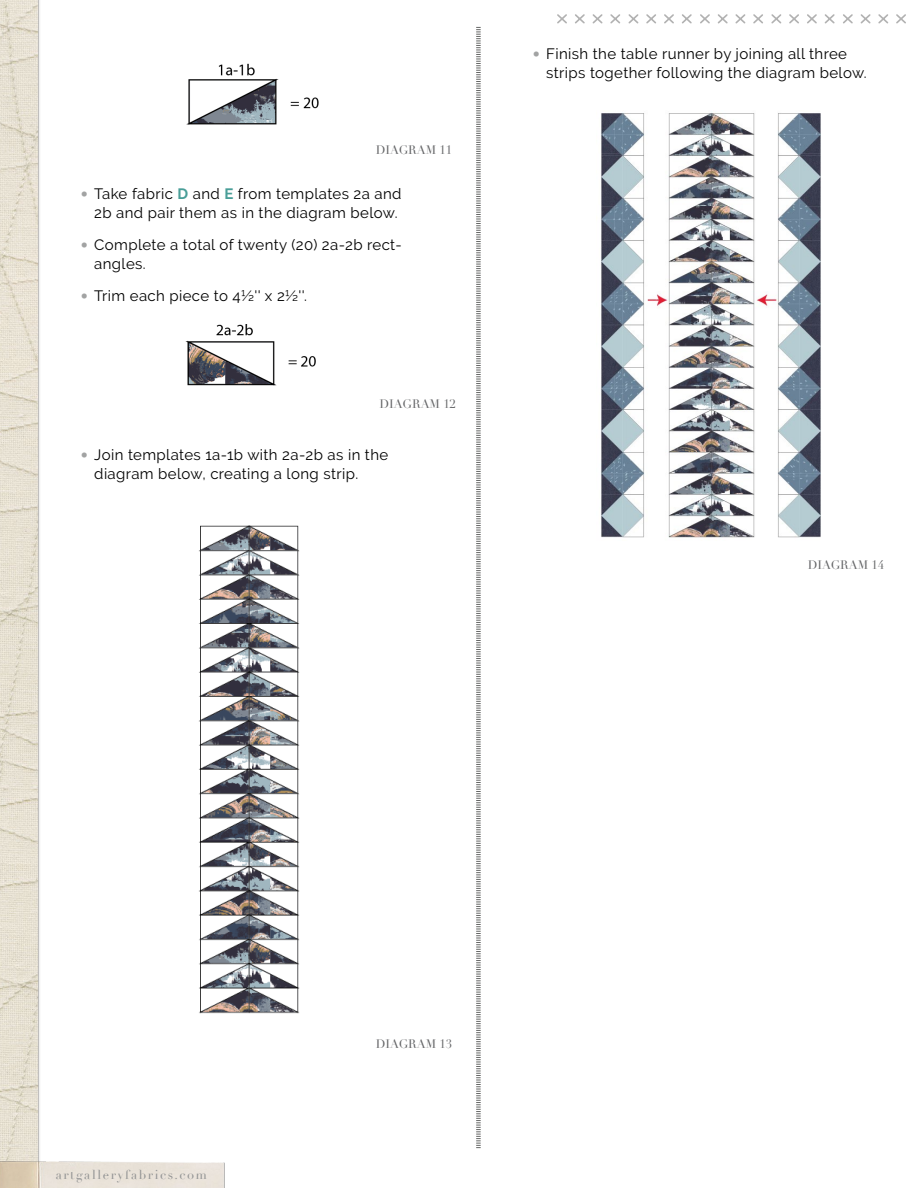
<style>
.page{position:relative;width:918px;height:1188px;background:#fff}
.page>*{position:absolute;margin:0;border:0;box-sizing:border-box;transform-origin:0 0}
.t1{font:15px/18.9px "Raleway";letter-spacing:.025em;color:#000}
.t2{font:12.75px "Didot";letter-spacing:.125em;color:#939494}
.t3{font:12px "Didot";color:#636466}
.s1{font-family:"Didot";font-size:14.1px;color:#a2a3a3}
.s2{font-weight:700;color:#499e98}
</style>
<div class="page">
<img style="left:0;top:0;width:40px;height:1154px">
<svg style="left:476px;top:27px;width:5px;height:1121px"></svg>
<img style="left:0;top:1154px;width:225px;height:34px">
<svg style="left:557px;top:14px;width:349px;height:10px"></svg>
<img style="left:186px;top:63px;width:133px;height:62px">
<img style="left:185px;top:324px;width:131px;height:62px">
<img style="left:199px;top:525px;width:101px;height:489px">
<img style="left:601px;top:112px;width:220px;height:426px">
<p class="t3" style="left:376px;top:142px;width:78px">DIAGRAM 11</p>
<p class="t1" style="left:81px;top:184px;width:322px;text-align:right"><span class="s1">•</span> Take fabric <span class="s2">D</span> and <span class="s2">E</span> from templates 2a and<br>2b and pair them as in the diagram below.</p>
<p class="t1" style="left:94px;top:235px;width:309px;text-indent:-14px"><span class="s1">•</span> Complete a total of twenty (20) 2a-2b rect&shy;angles.</p>
<p class="t1" style="left:81px;top:287px;width:228px"><span class="s1">•</span> Trim each piece to 4½'' x 2½''.</p>
<p class="t3" style="left:380px;top:397px;width:78px">DIAGRAM 12</p>
<p class="t1" style="left:94px;top:446px;width:296px;text-indent:-14px"><span class="s1">•</span> Join templates 1a-1b with 2a-2b as in the diagram below, creating a long strip.</p>
<p class="t1" style="left:546px;top:44px;width:322px;text-indent:-14px"><span class="s1">•</span> Finish the table runner by joining all three strips together following the diagram below.</p>
<p class="t3" style="left:808px;top:557px;width:78px">DIAGRAM 14</p>
<p class="t2" style="left:56px;top:1167px;width:153px">artgalleryfabrics.com</p>
<p class="t3" style="left:376px;top:1037px;width:78px">DIAGRAM 13</p>
</div>
